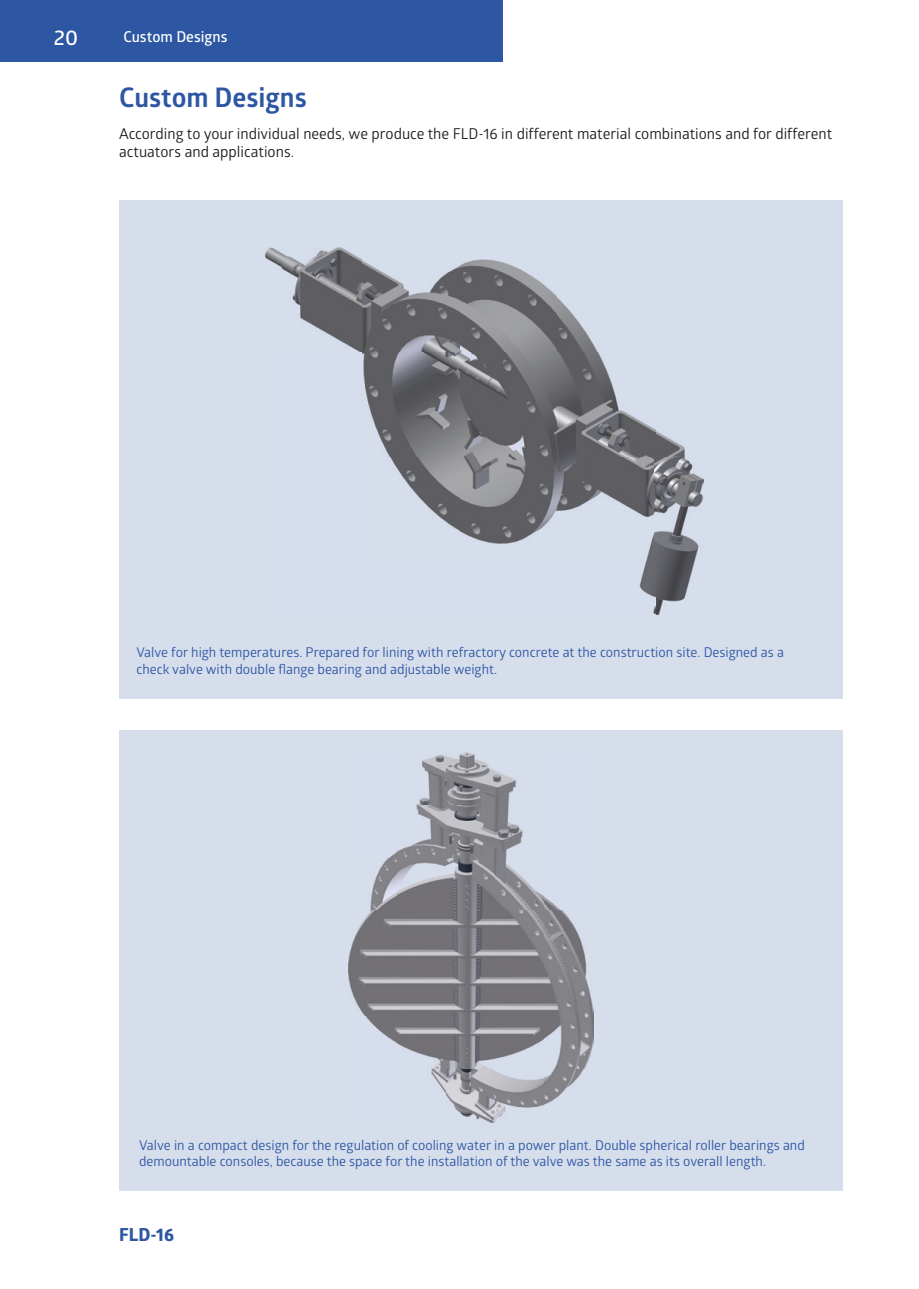
<style>
.page{position:relative;width:919px;height:1289px;background:#fff}
.page>*{position:absolute;margin:0;border:0;box-sizing:border-box;transform-origin:0 0}
.t1{font:700 27px "Glober";color:#2d56a3}
.t2{font:600 21px "Glober";color:#fff}
.t3{font:700 18px "Globerx";color:#2d56a3}
.t4{font:15px/18px "Glober";color:#1d1d1b}
.t5{font:600 15px "Glober";color:#fff}
.t6{font:13.5px/16.2px "Glober";color:#2d56a3}
</style>
<div class="page">
<div style="left:0;top:0;width:502px;height:62px;background:#2d56a3"></div>
<div style="left:119px;top:200px;width:723px;height:498px;background:#d6deec"></div>
<div style="left:119px;top:730px;width:723px;height:461px;background:#d6deec"></div>
<img style="left:266px;top:248px;width:437px;height:366px">
<img style="left:349px;top:752px;width:244px;height:370px">
<h2 class="t2" style="left:54px;top:23px;width:26px">20</h2>
<p class="t5" style="left:123px;top:26px;width:105px">Custom Designs</p>
<h1 class="t1" style="left:119px;top:79px;width:189px">Custom Designs</h1>
<p class="t4" style="left:119px;top:124px;width:714px">According to your individual needs, we produce the FLD-16 in different material combinations and for different actuators and applications.</p>
<p class="t6" style="left:136px;top:644px;width:649px">Valve for high temperatures. Prepared for lining with refractory concrete at the construction site. Designed as a check valve with double flange bearing and adjustable weight.</p>
<p class="t6" style="left:139px;top:1136px;width:667px">Valve in a compact design for the regulation of cooling water in a power plant. Double spherical roller bearings and demountable consoles, because the space for the installation of the valve was the same as its overall length.</p>
<h3 class="t3" style="left:119px;top:1221px;width:56px">FLD-16</h3>
</div>
